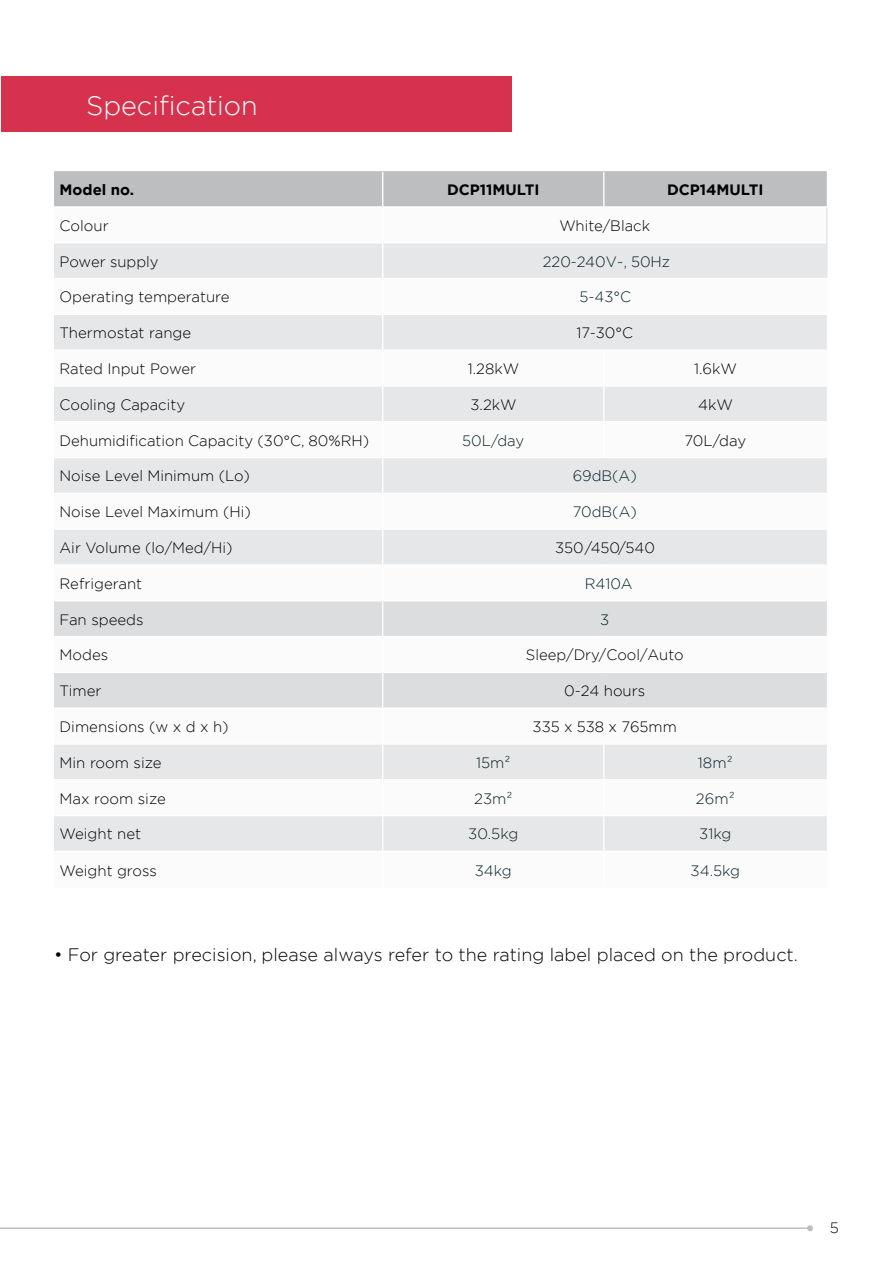
<style>
.page{position:relative;width:893px;height:1263px;background:#fff}
.page>*{position:absolute;margin:0;border:0;box-sizing:border-box;transform-origin:0 0}
.t1{font:300 27px "Gotham";color:#fff}
.t2{font:300 18px "Gotham";color:#000}
.t3{font:300 15px "Gotham";color:#000}
.t4{font:300 15px "Gotham";color:#072024}
.t5{font:700 15px "Gotham";color:#000}
.t6{font:300 15px "Gotham";color:#062127}
.t7{font:300 15px "Gotham";color:#072026}
.t8{font:300 15px "Gotham";color:#061f22}
</style>
<div class="page">
<div style="left:54px;top:171px;width:773px;height:35px;background:#bcbec0"></div>
<svg style="left:54px;top:243px;width:773px;height:322px;fill:#e6e7e8"></svg>
<svg style="left:54px;top:601px;width:773px;height:107px;fill:#dcddde"></svg>
<svg style="left:54px;top:744px;width:773px;height:107px;fill:#e6e7e8"></svg>
<hr style="left:382px;top:172px;width:1px;height:34px;background:#fff">
<hr style="left:603px;top:172px;width:1px;height:34px;background:#fff">
<hr style="left:382px;top:279px;width:1px;height:35px;background:#fff">
<hr style="left:382px;top:315px;width:1px;height:34px;background:#fff">
<hr style="left:382px;top:351px;width:1px;height:34px;background:#fff">
<hr style="left:603px;top:351px;width:1px;height:34px;background:#fff">
<hr style="left:382px;top:387px;width:1px;height:34px;background:#fff">
<hr style="left:603px;top:387px;width:1px;height:34px;background:#fff">
<hr style="left:382px;top:422px;width:1px;height:35px;background:#fff">
<hr style="left:603px;top:422px;width:1px;height:35px;background:#fff">
<hr style="left:382px;top:458px;width:1px;height:35px;background:#fff">
<hr style="left:382px;top:494px;width:1px;height:34px;background:#fff">
<hr style="left:382px;top:530px;width:1px;height:34px;background:#fff">
<hr style="left:382px;top:601px;width:1px;height:35px;background:#fff">
<hr style="left:382px;top:637px;width:1px;height:35px;background:#fff">
<hr style="left:382px;top:673px;width:1px;height:34px;background:#fff">
<hr style="left:382px;top:745px;width:1px;height:34px;background:#fff">
<hr style="left:603px;top:745px;width:1px;height:34px;background:#fff">
<hr style="left:382px;top:780px;width:1px;height:35px;background:#fff">
<hr style="left:603px;top:780px;width:1px;height:35px;background:#fff">
<hr style="left:382px;top:816px;width:1px;height:35px;background:#fff">
<hr style="left:603px;top:816px;width:1px;height:35px;background:#fff">
<hr style="left:54px;top:314px;width:329px;height:1px;background:#fff">
<hr style="left:383px;top:314px;width:221px;height:1px;background:#fff">
<hr style="left:604px;top:314px;width:222px;height:1px;background:#fff">
<hr style="left:54px;top:349px;width:329px;height:2px;background:#fff">
<hr style="left:383px;top:349px;width:221px;height:2px;background:#fff">
<hr style="left:604px;top:349px;width:222px;height:2px;background:#fff">
<hr style="left:54px;top:421px;width:329px;height:1px;background:#fff">
<hr style="left:383px;top:421px;width:221px;height:1px;background:#fff">
<hr style="left:604px;top:421px;width:222px;height:1px;background:#fff">
<hr style="left:54px;top:457px;width:329px;height:1px;background:#fff">
<hr style="left:383px;top:457px;width:221px;height:1px;background:#fff">
<hr style="left:604px;top:457px;width:222px;height:1px;background:#fff">
<hr style="left:54px;top:493px;width:329px;height:1px;background:#fff">
<hr style="left:383px;top:493px;width:221px;height:1px;background:#fff">
<hr style="left:604px;top:493px;width:222px;height:1px;background:#fff">
<hr style="left:54px;top:528px;width:329px;height:2px;background:#fff">
<hr style="left:383px;top:528px;width:221px;height:2px;background:#fff">
<hr style="left:604px;top:528px;width:222px;height:2px;background:#fff">
<hr style="left:54px;top:564px;width:329px;height:2px;background:#fff">
<hr style="left:383px;top:564px;width:221px;height:2px;background:#fff">
<hr style="left:604px;top:564px;width:222px;height:2px;background:#fff">
<hr style="left:54px;top:636px;width:329px;height:1px;background:#fff">
<hr style="left:383px;top:636px;width:221px;height:1px;background:#fff">
<hr style="left:604px;top:636px;width:222px;height:1px;background:#fff">
<hr style="left:54px;top:672px;width:329px;height:1px;background:#fff">
<hr style="left:383px;top:672px;width:221px;height:1px;background:#fff">
<hr style="left:604px;top:672px;width:222px;height:1px;background:#fff">
<hr style="left:54px;top:707px;width:329px;height:2px;background:#fff">
<hr style="left:383px;top:707px;width:221px;height:2px;background:#fff">
<hr style="left:604px;top:707px;width:222px;height:2px;background:#fff">
<hr style="left:54px;top:743px;width:329px;height:2px;background:#fff">
<hr style="left:383px;top:743px;width:221px;height:2px;background:#fff">
<hr style="left:604px;top:743px;width:222px;height:2px;background:#fff">
<hr style="left:54px;top:779px;width:329px;height:1px;background:#fff">
<hr style="left:383px;top:779px;width:221px;height:1px;background:#fff">
<hr style="left:604px;top:779px;width:222px;height:1px;background:#fff">
<hr style="left:54px;top:815px;width:329px;height:1px;background:#fff">
<hr style="left:383px;top:815px;width:221px;height:1px;background:#fff">
<hr style="left:604px;top:815px;width:222px;height:1px;background:#fff">
<hr style="left:54px;top:385px;width:329px;height:2px;background:#fff">
<hr style="left:383px;top:385px;width:221px;height:2px;background:#fff">
<hr style="left:604px;top:385px;width:222px;height:2px;background:#fff">
<hr style="left:382px;top:243px;width:1px;height:35px;background:#fff">
<hr style="left:54px;top:278px;width:329px;height:1px;background:#fff">
<hr style="left:383px;top:278px;width:221px;height:1px;background:#fff">
<hr style="left:604px;top:278px;width:223px;height:1px;background:#fff">
<hr style="left:826px;top:208px;width:1px;height:35px;background:#e6e7e8">
<hr style="left:826px;top:243px;width:1px;height:35px;background:#e6e7e8">
<div style="left:1px;top:77px;width:510px;height:55px;background:#d6324e"></div>
<hr style="left:0;top:1227px;width:810px;height:2px;background:#bcbec0">
<svg style="left:807px;top:1225px;width:6px;height:6px"></svg>
<h1 class="t1" style="left:86px;top:88px;width:173px">Specification</h1>
<p class="t5" style="left:60px;top:180px;width:76px">Model no.</p>
<p class="t5" style="left:447px;top:180px;width:94px">DCP11MULTI</p>
<p class="t5" style="left:667px;top:180px;width:98px">DCP14MULTI</p>
<p class="t3" style="left:60px;top:216px;width:51px">Colour</p>
<p class="t3" style="left:559px;top:216px;width:92px">White/Black</p>
<p class="t3" style="left:60px;top:252px;width:101px">Power supply</p>
<p class="t4" style="left:543px;top:252px;width:129px">220-240V~, 50Hz</p>
<p class="t3" style="left:60px;top:288px;width:172px">Operating temperature</p>
<p class="t7" style="left:579px;top:288px;width:53px">5-43°C</p>
<p class="t3" style="left:60px;top:323px;width:133px">Thermostat range</p>
<p class="t3" style="left:576px;top:323px;width:58px">17-30°C</p>
<p class="t3" style="left:60px;top:359px;width:138px">Rated Input Power</p>
<p class="t3" style="left:468px;top:359px;width:53px">1.28kW</p>
<p class="t3" style="left:694px;top:359px;width:45px">1.6kW</p>
<p class="t3" style="left:60px;top:395px;width:127px">Cooling Capacity</p>
<p class="t3" style="left:470px;top:395px;width:47px">3.2kW</p>
<p class="t3" style="left:698px;top:395px;width:36px">4kW</p>
<p class="t3" style="left:60px;top:431px;width:311px">Dehumidification Capacity (30°C, 80%RH)</p>
<p class="t4" style="left:462px;top:431px;width:63px">50L/day</p>
<p class="t3" style="left:684px;top:431px;width:63px">70L/day</p>
<p class="t3" style="left:60px;top:467px;width:192px">Noise Level Minimum (Lo)</p>
<p class="t6" style="left:573px;top:467px;width:66px">69dB(A)</p>
<p class="t3" style="left:60px;top:502px;width:193px">Noise Level Maximum (Hi)</p>
<p class="t6" style="left:573px;top:502px;width:66px">70dB(A)</p>
<p class="t3" style="left:60px;top:538px;width:174px">Air Volume (lo/Med/Hi)</p>
<p class="t3" style="left:60px;top:574px;width:84px">Refrigerant</p>
<p class="t4" style="left:585px;top:574px;width:49px">R410A</p>
<p class="t3" style="left:60px;top:610px;width:85px">Fan speeds</p>
<p class="t4" style="left:600px;top:610px;width:11px">3</p>
<p class="t3" style="left:60px;top:646px;width:50px">Modes</p>
<p class="t3" style="left:526px;top:646px;width:159px">Sleep/Dry/Cool/Auto</p>
<p class="t3" style="left:60px;top:681px;width:43px">Timer</p>
<p class="t3" style="left:564px;top:681px;width:83px">0-24 hours</p>
<p class="t3" style="left:60px;top:717px;width:171px">Dimensions (w x d x h)</p>
<p class="t3" style="left:533px;top:717px;width:146px">335 x 538 x 765mm</p>
<p class="t3" style="left:60px;top:753px;width:104px">Min room size</p>
<p class="t8" style="left:476px;top:753px;width:36px">15m²</p>
<p class="t4" style="left:698px;top:753px;width:36px">18m²</p>
<p class="t3" style="left:60px;top:789px;width:108px">Max room size</p>
<p class="t4" style="left:474px;top:789px;width:40px">23m²</p>
<p class="t4" style="left:696px;top:789px;width:40px">26m²</p>
<p class="t3" style="left:60px;top:825px;width:83px">Weight net</p>
<p class="t4" style="left:468px;top:825px;width:51px">30.5kg</p>
<p class="t4" style="left:699px;top:825px;width:34px">31kg</p>
<p class="t3" style="left:60px;top:861px;width:99px">Weight gross</p>
<p class="t4" style="left:475px;top:861px;width:39px">34kg</p>
<p class="t4" style="left:690px;top:861px;width:51px">34.5kg</p>
<p class="t3" style="left:555px;top:538px;width:102px">350/450/540</p>
<p class="t2" style="left:54px;top:943px;width:745px">• For greater precision, please always refer to the rating label placed on the product.</p>
<p class="t3" style="left:830px;top:1218px;width:11px">5</p>
</div>
